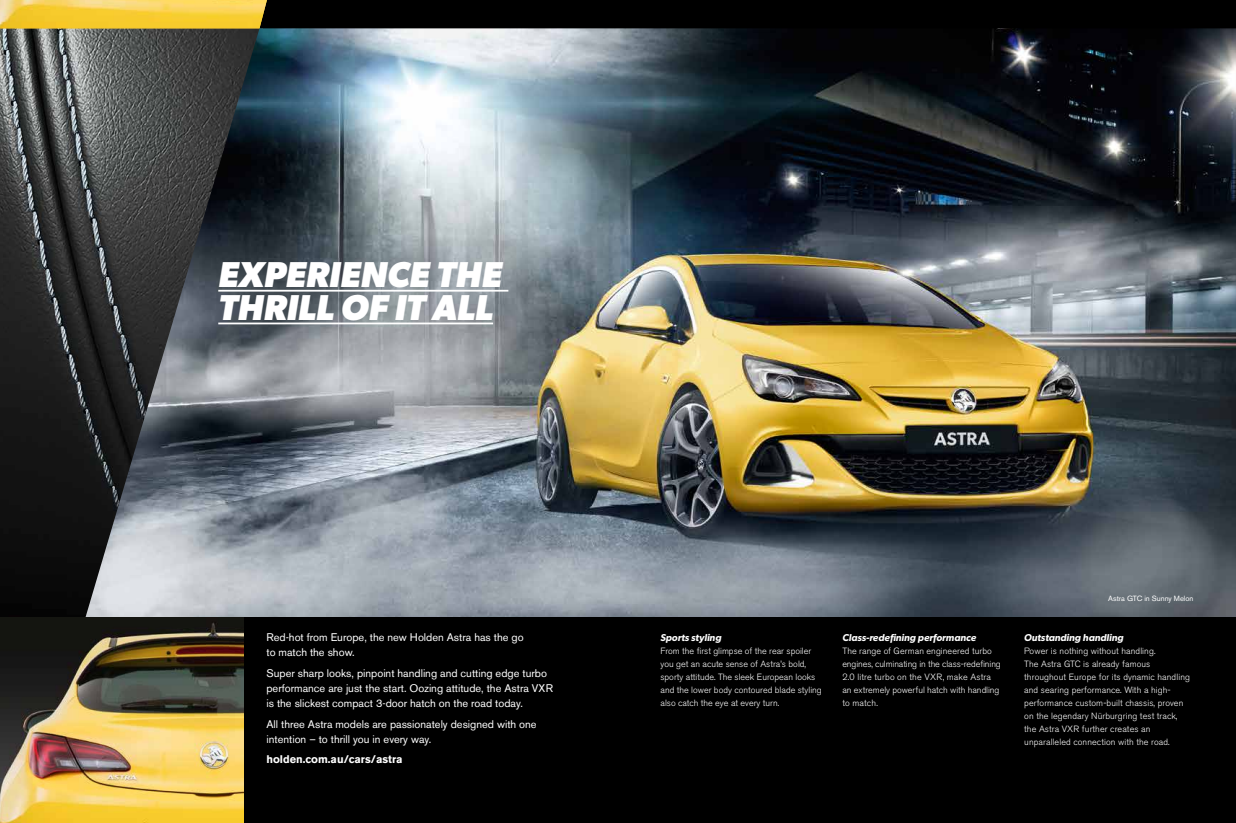
<style>
.page{position:relative;width:1236px;height:823px;background:#fff}
.page>*{position:absolute;margin:0;border:0;box-sizing:border-box;transform-origin:0 0}
.t1{font:italic 700 36px/32.7px "Gibson";color:#fff}
.t2{font:11px/15px "Akzidenz Grotesk BE";color:#fff}
.t3{font:700 11px "Akzidenz Grotesk BE";color:#fff}
.t4{font:italic 600 10px "Gibson";color:#fff}
.t5{font:300 9px/13px "Akzidenz Grotesk BE";letter-spacing:.01em;color:#fff}
.t6{font:7.5px "Akzidenz Grotesk BE";color:#fff}
</style>
<div class="page">
<div style="left:0;top:0;width:1236px;height:822px;background:#000"></div>
<img style="left:0;top:28px;width:80px;height:552px">
<img style="left:80px;top:28px;width:1156px;height:589px">
<img style="left:0;top:0;width:267px;height:28px">
<hr style="left:218px;top:289px;width:290px;height:2px;background:#fff">
<hr style="left:218px;top:322px;width:275px;height:2px;background:#fff">
<img style="left:0;top:617px;width:244px;height:205px">
<h1 class="t1" style="left:218px;top:257px;width:285px">EXPERIENCE THE<br>THRILL OF IT ALL</h1>
<p class="t2" style="left:266px;top:629px;width:259px">Red-hot from Europe, the new Holden Astra has the go to match the show.</p>
<p class="t2" style="left:266px;top:665px;width:288px">Super sharp looks, pinpoint handling and cutting edge turbo performance are just the start. Oozing attitude, the Astra VXR is the slickest compact 3-door hatch on the road today.</p>
<p class="t2" style="left:266px;top:715px;width:272px">All three Astra models are passionately designed with one intention – to thrill you in every way.</p>
<p class="t3" style="left:266px;top:752px;width:138px">holden.com.au/cars/astra</p>
<p class="t4" style="left:660px;top:631px;width:62px">Sports styling</p>
<p class="t5" style="left:660px;top:644px;width:163px">From the first glimpse of the rear spoiler you get an acute sense of Astra’s bold, sporty attitude. The sleek European looks and the lower body contoured blade styling also catch the eye at every turn.</p>
<p class="t4" style="left:842px;top:631px;width:135px">Class-redefining performance</p>
<p class="t5" style="left:842px;top:644px;width:160px">The range of German engineered turbo engines, culminating in the class-redefining 2.0 litre turbo on the VXR, make Astra an extremely powerful hatch with handling to match.</p>
<p class="t6" style="left:1108px;top:593px;width:87px">Astra GTC in Sunny Melon</p>
<p class="t4" style="left:1024px;top:631px;width:101px">Outstanding handling</p>
<p class="t5" style="left:1024px;top:644px;width:167px">Power is nothing without handling.<br>The Astra GTC is already famous throughout Europe for its dynamic handling and searing performance. With a high&shy;performance custom-built chassis, proven on the legendary Nürburgring test track, the Astra VXR further creates an unparalleled connection with the road.</p>
</div>
